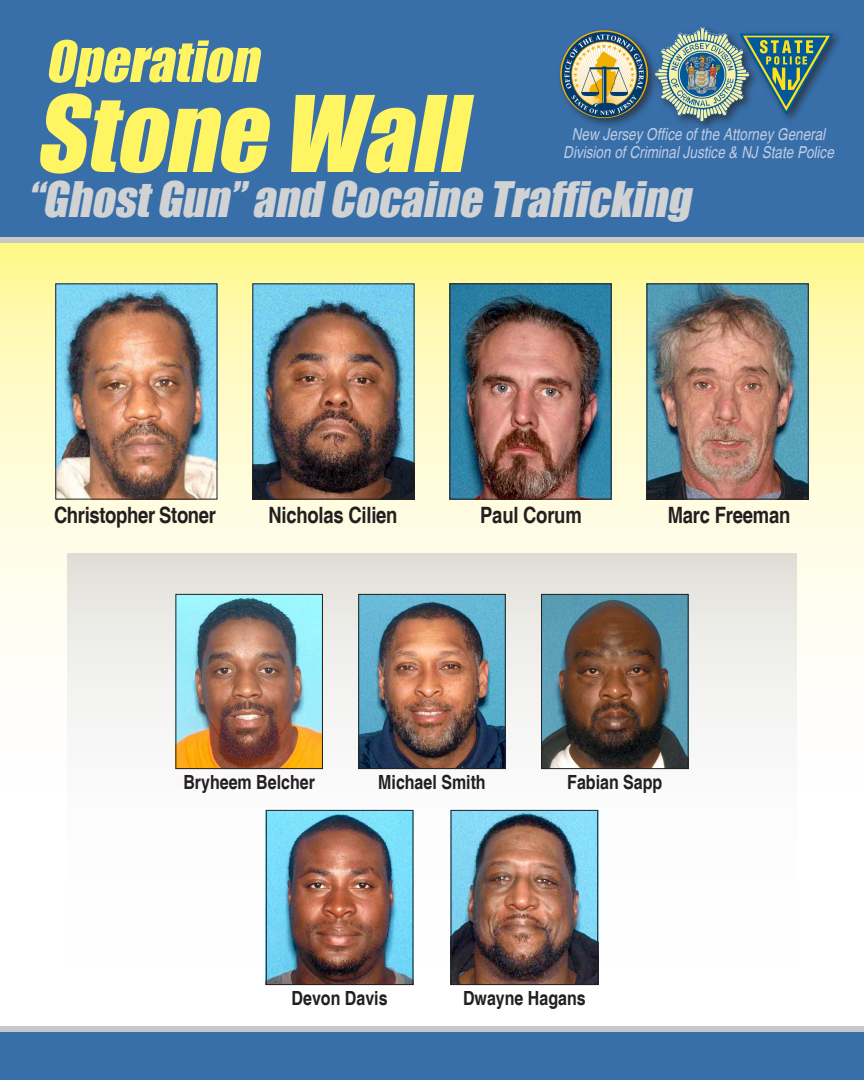
<style>
.page{position:relative;width:864px;height:1080px;background:#fff}
.page>*{position:absolute;margin:0;border:0;box-sizing:border-box;transform-origin:0 0}
.t1{font:italic 97.5px "Impact";color:#fff461}
.t2{font:italic 52.5px "Impact";color:#fff461}
.t3{font:italic 45px "Impact";color:#d1d2d4}
.t4{font:700 condensed 22.5px "Helvetica";letter-spacing:-.01em;color:#231f20}
.t5{font:700 condensed 19.5px "Helvetica";color:#231f20}
.t6{font:italic condensed 16.5px "Helvetica";color:#bfcbe3}
</style>
<div class="page">
<svg style="left:0;top:243px;width:864px;height:485px;background:#fcf9c8"></svg>
<div style="left:68px;top:554px;width:728px;height:472px;background:linear-gradient(to bottom,#e8e7e3,#fff)"></div>
<div style="left:0;top:0;width:864px;height:243px;background:#386fa9"></div>
<img style="left:57px;top:286px;width:158px;height:212px">
<div style="left:55px;top:284px;width:162px;height:216px;border:1px solid #231f20"></div>
<img style="left:254px;top:286px;width:158px;height:212px">
<div style="left:252px;top:284px;width:162px;height:216px;border:1px solid #231f20"></div>
<img style="left:649px;top:286px;width:158px;height:212px">
<div style="left:647px;top:284px;width:162px;height:216px;border:1px solid #231f20"></div>
<div style="left:0;top:1026px;width:864px;height:54px;background:#386fa9"></div>
<div style="left:0;top:238px;width:864px;height:5px;background:#c7c8ca"></div>
<div style="left:0;top:1026px;width:864px;height:5px;background:#c7c8ca"></div>
<div style="left:651px;top:24px;width:109px;height:109px;background:#231f20;opacity:.65"></div>
<img style="left:659px;top:27px;width:90px;height:95px">
<div style="left:557px;top:27px;width:102px;height:102px;background:#231f20;opacity:.65"></div>
<img style="left:560px;top:30px;width:88px;height:88px;border-radius:44px">
<div style="left:737px;top:30px;width:107px;height:95px;background:#231f20;opacity:.65"></div>
<svg style="left:739px;top:34px;width:94px;height:81px"></svg>
<img style="left:452px;top:286px;width:158px;height:212px">
<div style="left:450px;top:284px;width:162px;height:216px;border:1px solid #231f20"></div>
<img style="left:178px;top:596px;width:143px;height:171px">
<div style="left:176px;top:594px;width:147px;height:175px;border:1px solid #231f20"></div>
<img style="left:453px;top:812px;width:143px;height:171px">
<div style="left:451px;top:810px;width:147px;height:175px;border:1px solid #231f20"></div>
<img style="left:268px;top:812px;width:143px;height:171px">
<div style="left:266px;top:810px;width:147px;height:175px;border:1px solid #231f20"></div>
<img style="left:543px;top:596px;width:143px;height:171px">
<div style="left:541px;top:594px;width:147px;height:175px;border:1px solid #231f20"></div>
<img style="left:360px;top:596px;width:144px;height:171px">
<div style="left:358px;top:594px;width:148px;height:175px;border:1px solid #231f20"></div>
<p class="t2" style="left:45px;top:21px;width:228px">Operation</p>
<p class="t1" style="left:34px;top:58px;width:457px">Stone Wall</p>
<p class="t3" style="left:27px;top:164px;width:676px">“GhostGun”and Cocaine Trafficking</p>
<p class="t6" style="left:572px;top:125px;width:255px">New Jersey Office of the Attorney General</p>
<p class="t6" style="left:563px;top:143px;width:272px">Division of Criminal Justice &amp; NJ State Police</p>
<p class="t4" style="left:54px;top:501px;width:164px">Christopher Stoner</p>
<p class="t4" style="left:268px;top:501px;width:131px">Nicholas Cilien</p>
<p class="t4" style="left:480px;top:501px;width:103px">Paul Corum</p>
<p class="t4" style="left:668px;top:501px;width:124px">Marc Freeman</p>
<p class="t5" style="left:183px;top:770px;width:133px">Bryheem Belcher</p>
<p class="t5" style="left:378px;top:770px;width:109px">Michael Smith</p>
<p class="t5" style="left:567px;top:770px;width:97px">Fabian Sapp</p>
<p class="t5" style="left:292px;top:986px;width:97px">Devon Davis</p>
<p class="t5" style="left:463px;top:986px;width:124px">Dwayne Hagans</p>
</div>
